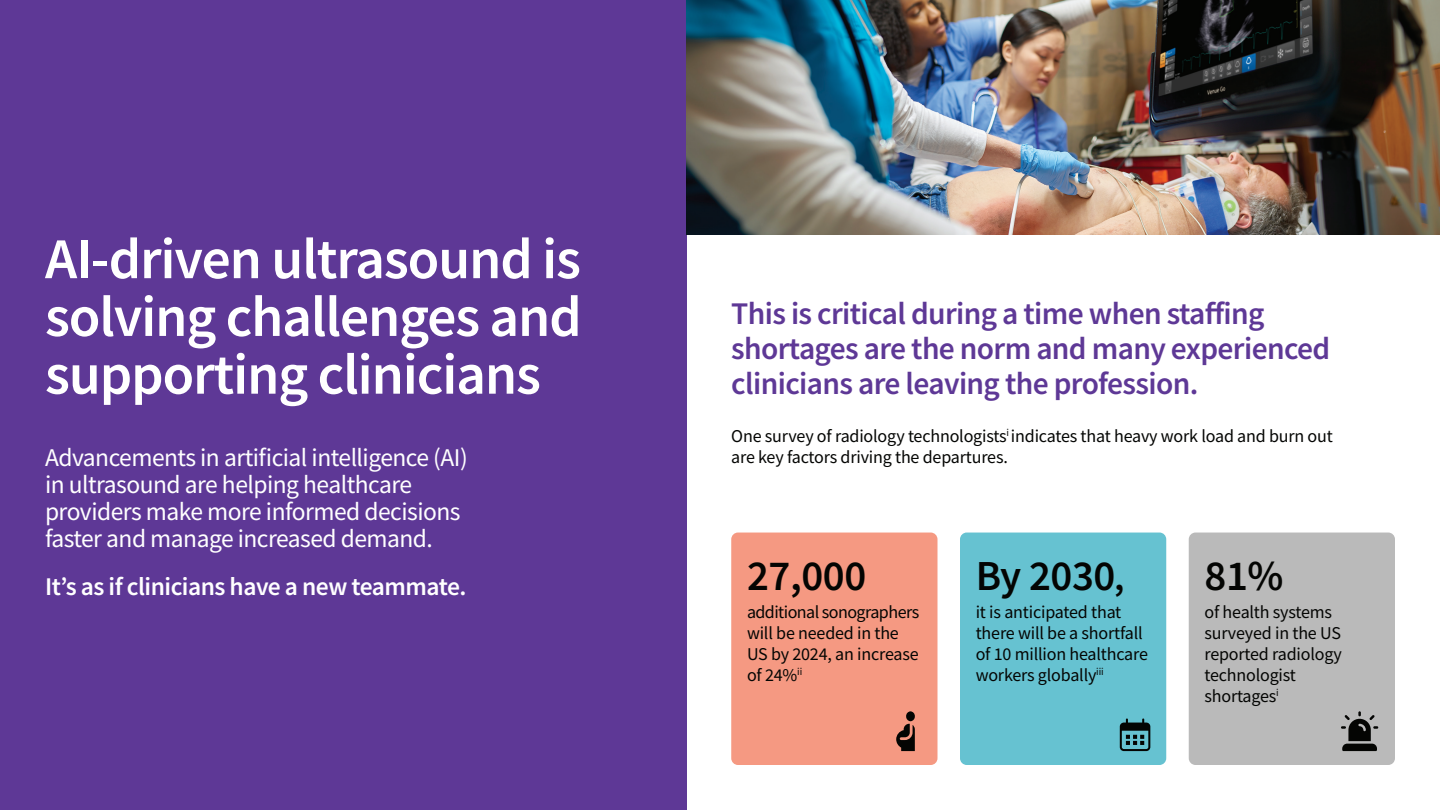
<style>
.page{position:relative;width:1440px;height:810px;background:#fff}
.page>*{position:absolute;margin:0;border:0;box-sizing:border-box;transform-origin:0 0}
.t1{font:600 57.75px/57.8px "Source Sans Pro";letter-spacing:-.02em;color:#fff;text-align:justify}
.t2{font:600 42.75px "Source Sans Pro";letter-spacing:-.01em;color:#040503}
.t3{font:600 31.5px/35.2px "Source Sans Pro";letter-spacing:-.02em;color:#5e3896}
.t4{font:25.5px/27px "Source Sans Pro";letter-spacing:-.02em;color:#fff}
.t5{font:600 25.5px "Source Sans Pro";letter-spacing:-.02em;color:#fff}
.t6{font:18px/21px "Source Sans Pro";letter-spacing:-.01em;color:#040503}
.s1{font-size:37.5px}
</style>
<div class="page">
<div style="left:0;top:0;width:686px;height:810px;background:#5e3896"></div>
<div style="left:731px;top:533px;width:207px;height:232px;background:#f59982;border-radius:7px"></div>
<div style="left:960px;top:533px;width:206px;height:232px;background:#66c2d1;border-radius:7px"></div>
<div style="left:1189px;top:533px;width:206px;height:232px;background:#bababa;border-radius:7px"></div>
<svg style="left:1341px;top:711px;width:37px;height:40px"></svg>
<svg style="left:896px;top:711px;width:19px;height:40px"></svg>
<svg style="left:1120px;top:718px;width:30px;height:33px"></svg>
<img style="left:686px;top:0;width:754px;height:235px">
<h1 class="t1" style="left:45px;top:230px;width:538px">AI-driven ultrasound is solving challenges and supporting clinicians</h1>
<h3 class="t4" style="left:45px;top:444px;width:424px">Advancements in artificial intelligence (AI) in ultrasound are helping healthcare providers make more informed decisions faster and manage increased demand.</h3>
<h3 class="t5" style="left:45px;top:569px;width:423px">It’s as if clinicians have a new teammate.</h3>
<h3 class="t3" style="left:731px;top:295px;width:601px">This is critical during a time when staffing shortages are the norm and many experienced clinicians are leaving the profession.</h3>
<p class="t6" style="left:731px;top:426px;width:603px">One survey of radiology technologists<sup>i</sup> indicates that heavy work load and burn out are key factors driving the departures.</p>
<h2 class="t2" style="left:747px;top:548px;width:121px">27,000</h2>
<p class="t6" style="left:747px;top:601px;width:174px">additional sonographers will be needed in the<br>US by 2024, an increase of 24%<sup>ii</sup></p>
<h2 class="t2" style="left:976px;top:548px;width:150px">By 2030<span class="s1">,</span></h2>
<p class="t6" style="left:976px;top:601px;width:174px">it is anticipated that there will be a shortfall of 10 million healthcare workers globally<sup>iii</sup></p>
<h2 class="t2" style="left:1204px;top:548px;width:80px">81%</h2>
<p class="t6" style="left:1204px;top:601px;width:139px">of health systems surveyed in the US reported radiology technologist shortages<sup>i</sup></p>
</div>
